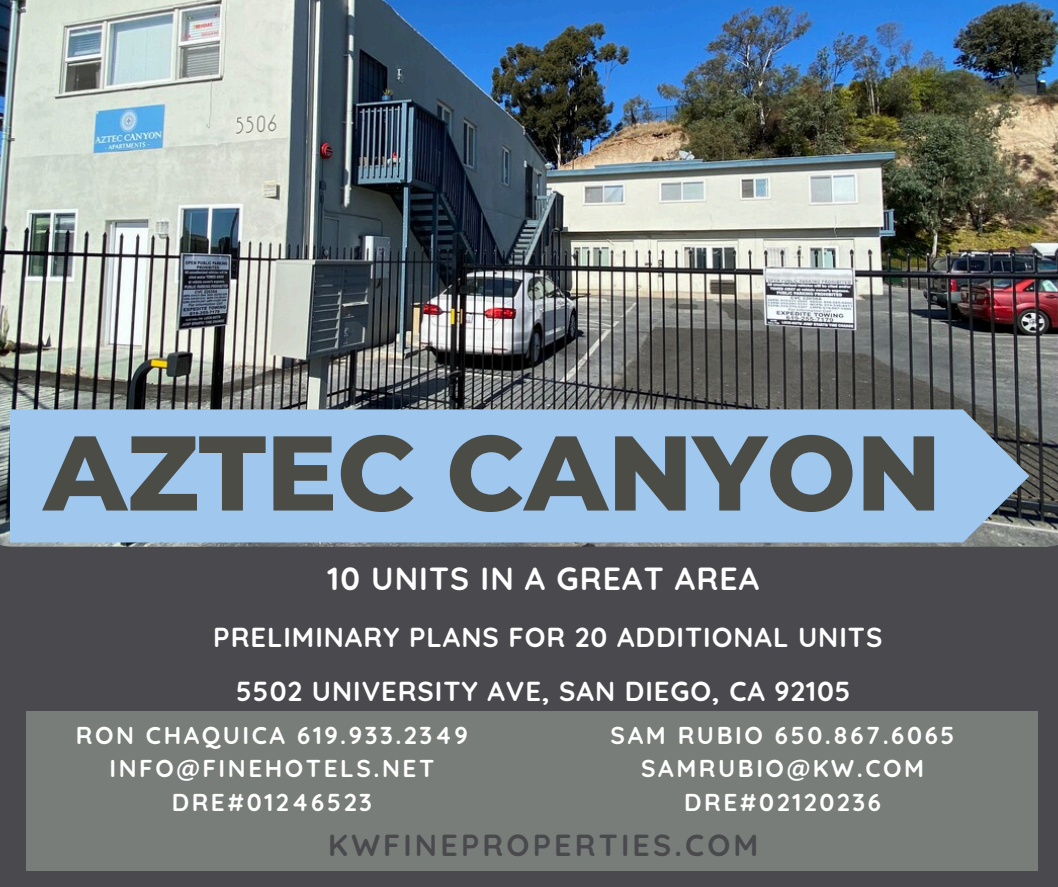
<style>
.page{position:relative;width:1058px;height:887px;background:#fff}
.page>*{position:absolute;margin:0;border:0;box-sizing:border-box;transform-origin:0 0}
.t1{font:800 105.9px "Montserrat";color:#4b4c46}
.t2{font:700 31.95px "Quicksand";letter-spacing:.035em;color:#fff}
.t3{font:700 30.3px "Quicksand";letter-spacing:.105em;color:#4a494e}
.t4{font:700 27.45px/54px "Quicksand";letter-spacing:.035em;color:#fff;text-align:center}
.t5{font:700 24.3px "Quicksand";letter-spacing:.105em;color:#fff}
</style>
<div class="page">
<div style="left:0;top:0;width:1058px;height:886px;background:#4a494e"></div>
<div style="left:27px;top:711px;width:1010px;height:160px;background:#787d79"></div>
<img style="left:0;top:0;width:1058px;height:546px">
<div style="left:10px;top:409px;width:1019px;height:133px;background:#a0c8ef"></div>
<h1 class="t1" style="left:44px;top:408px;width:899px">AZTEC CANYON</h1>
<h2 class="t2" style="left:327px;top:557px;width:433px">10 UNITS IN A GREAT AREA</h2>
<h2 class="t4" style="left:213px;top:609px;width:670px">PRELIMINARY PLANS FOR 20 ADDITIONAL UNITS<br>5502 UNIVERSITY AVE, SAN DIEGO, CA 92105</h2>
<p class="t5" style="left:76px;top:719px;width:394px">RON CHAQUICA 619.933.2349</p>
<p class="t5" style="left:109px;top:753px;width:326px">INFO@FINEHOTELS.NET</p>
<h2 class="t5" style="left:172px;top:786px;width:202px">DRE#01246523</h2>
<p class="t5" style="left:610px;top:719px;width:345px">SAM RUBIO 650.867.6065</p>
<p class="t5" style="left:641px;top:753px;width:284px">SAMRUBIO@KW.COM</p>
<p class="t5" style="left:684px;top:786px;width:198px">DRE#02120236</p>
<p class="t3" style="left:328px;top:825px;width:432px">KWFINEPROPERTIES.COM</p>
</div>
